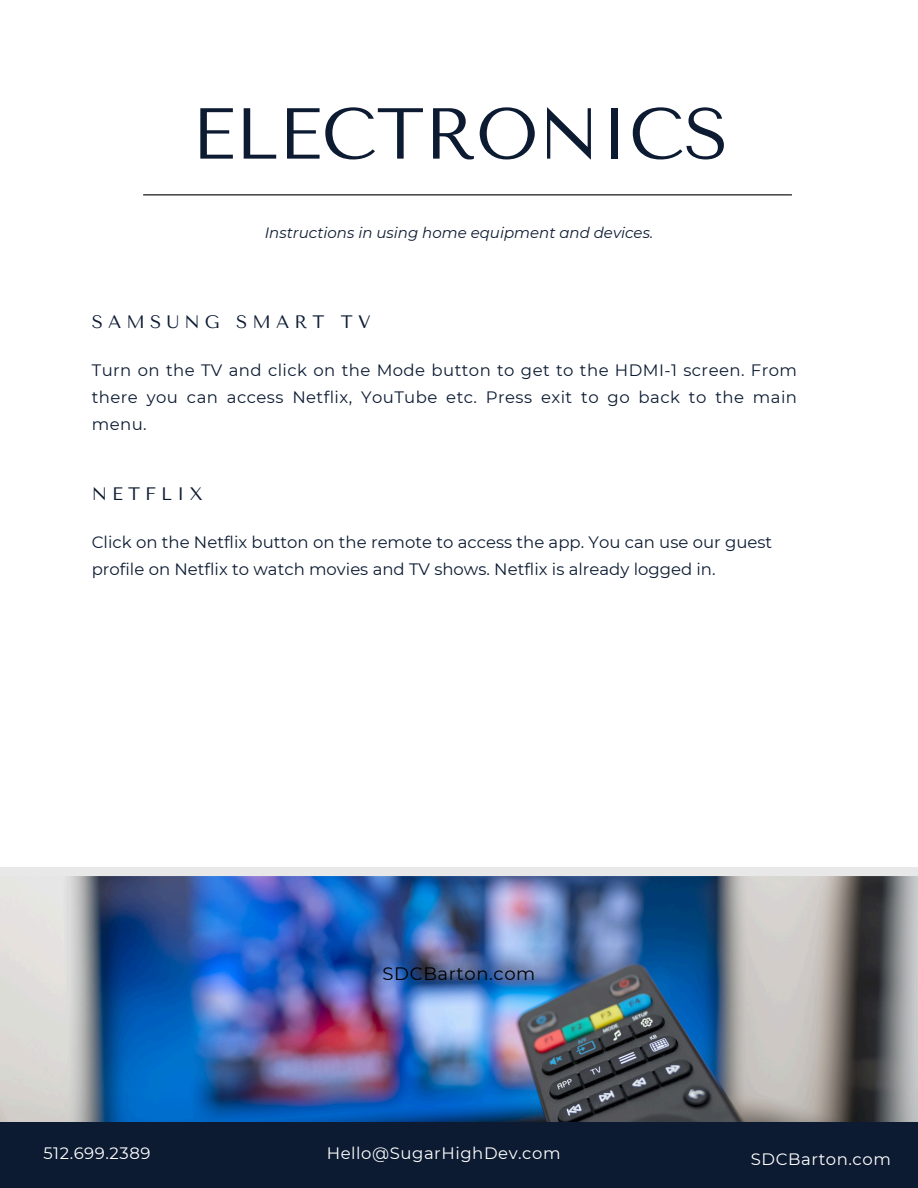
<style>
.page{position:relative;width:918px;height:1188px;background:#fff}
.page>*{position:absolute;margin:0;border:0;box-sizing:border-box;transform-origin:0 0}
.t1{font:72px "Tenor Sans";color:#0c1b32}
.t2{font:18px "Tenor Sans";letter-spacing:.285em;color:#0c1b32}
.t3{font:18px "Montserrat";letter-spacing:.035em;color:#000}
.t4{font:16.5px/27px "Montserrat";color:#0c1b32;text-align:justify}
.t5{font:16.5px "Montserrat";letter-spacing:.035em;color:#fff}
.t6{font:italic 15px "Montserrat";color:#0c1b32}
</style>
<div class="page">
<hr style="left:143px;top:194px;width:649px;height:1px;background:#000">
<img style="left:0;top:876px;width:918px;height:246px">
<div style="left:0;top:867px;width:918px;height:9px;background:#e8e8e8"></div>
<div style="left:0;top:1122px;width:918px;height:66px;background:#0c1b32"></div>
<h1 class="t1" style="left:192px;top:92px;width:539px">ELECTRONICS</h1>
<p class="t6" style="left:265px;top:223px;width:390px">Instructions in using home equipment and devices.</p>
<p class="t2" style="left:92px;top:312px;width:280px">SAMSUNG SMART TV</p>
<h2 class="t4" style="left:92px;top:357px;width:707px">Turn on the TV and click on the Mode button to get to the HDMI-1 screen. From there you can access Netflix, YouTube etc. Press exit to go back to the main menu.</h2>
<p class="t2" style="left:92px;top:483px;width:112px">NETFLIX</p>
<h2 class="t4" style="left:92px;top:528px;width:682px">Click on the Netflix button on the remote to access the app. You can use our guest profile on Netflix to watch movies and TV shows. Netflix is already logged in.</h2>
<h3 class="t3" style="left:383px;top:963px;width:154px">SDCBarton.com</h3>
<h3 class="t5" style="left:43px;top:1143px;width:109px">512.699.2389</h3>
<h3 class="t5" style="left:327px;top:1143px;width:235px">Hello@SugarHighDev.com</h3>
<h3 class="t5" style="left:751px;top:1149px;width:141px">SDCBarton.com</h3>
</div>
